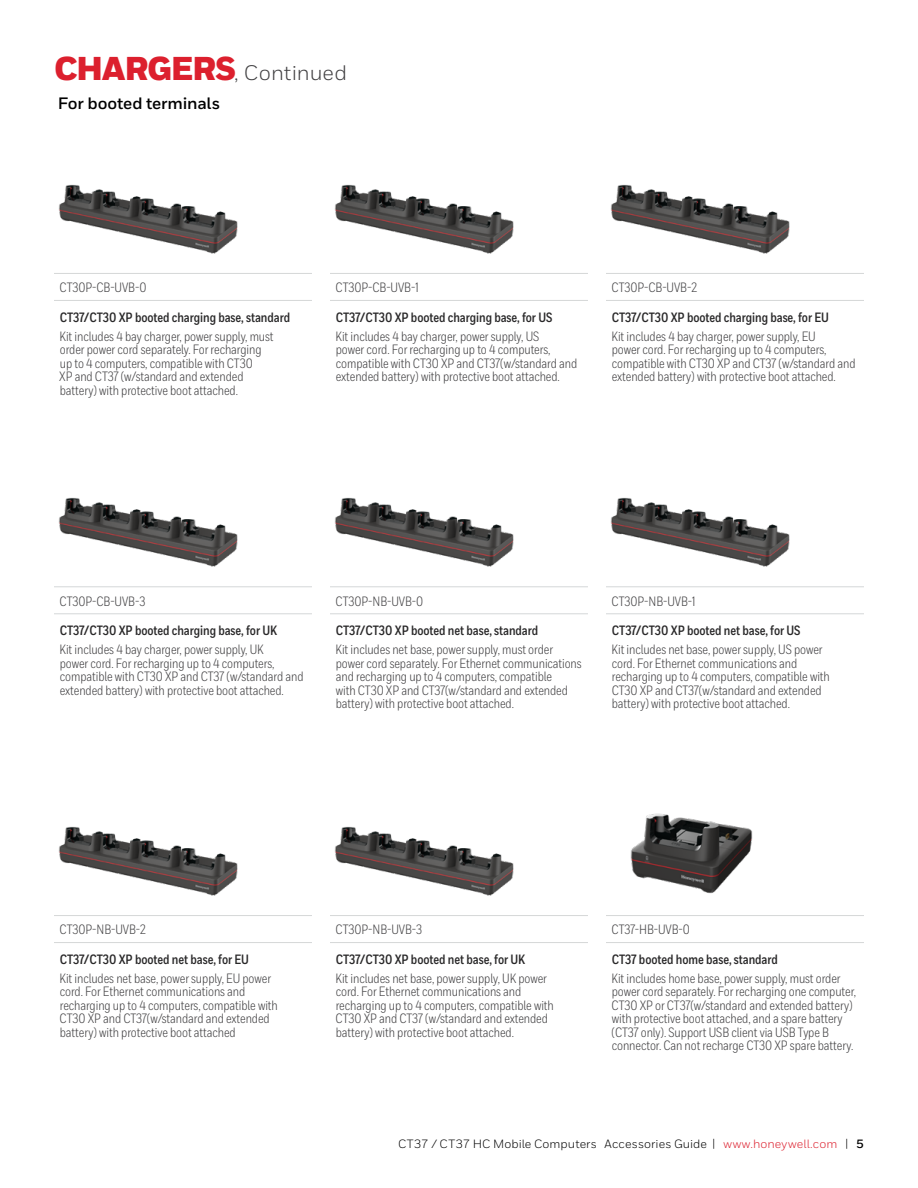
<style>
.page{position:relative;width:918px;height:1188px;background:#fff}
.page>*{position:absolute;margin:0;border:0;box-sizing:border-box;transform-origin:0 0}
.t1{font:21px "Honeywell Sans";color:#414042}
.t2{font:700 16.5px "Honeywell Sans";letter-spacing:-.01em;color:#000}
.t3{font:13.5px/13.5px "Honeywell Cond";letter-spacing:-.005em;color:#414042}
.t4{font:700 13.5px "Honeywell Cond";letter-spacing:-.005em;color:#292829}
.t5{font:12px "Honeywell Sans";letter-spacing:.01em;color:#000}
.s1{font-weight:900;font-size:33px;color:#dc202e}
.s2{color:#dc202e}
.s3{font-weight:700}
</style>
<div class="page">
<hr style="left:54px;top:273px;width:258px;height:1px;background:#d5d7d8">
<hr style="left:330px;top:273px;width:258px;height:1px;background:#d5d7d8">
<hr style="left:606px;top:273px;width:258px;height:1px;background:#d5d7d8">
<hr style="left:54px;top:300px;width:258px;height:1px;background:#d5d7d8">
<hr style="left:330px;top:300px;width:258px;height:1px;background:#d5d7d8">
<hr style="left:606px;top:300px;width:258px;height:1px;background:#d5d7d8">
<img style="left:58px;top:184px;width:180px;height:70px">
<img style="left:334px;top:184px;width:180px;height:70px">
<img style="left:610px;top:184px;width:180px;height:70px">
<hr style="left:54px;top:586px;width:258px;height:1px;background:#d5d7d8">
<hr style="left:330px;top:586px;width:258px;height:1px;background:#d5d7d8">
<hr style="left:606px;top:586px;width:258px;height:1px;background:#d5d7d8">
<hr style="left:54px;top:613px;width:258px;height:1px;background:#d5d7d8">
<hr style="left:330px;top:613px;width:258px;height:1px;background:#d5d7d8">
<hr style="left:606px;top:613px;width:258px;height:1px;background:#d5d7d8">
<img style="left:58px;top:497px;width:180px;height:70px">
<img style="left:334px;top:497px;width:180px;height:70px">
<img style="left:610px;top:497px;width:180px;height:70px">
<hr style="left:54px;top:915px;width:258px;height:1px;background:#d5d7d8">
<hr style="left:330px;top:915px;width:258px;height:1px;background:#d5d7d8">
<hr style="left:606px;top:915px;width:258px;height:1px;background:#d5d7d8">
<hr style="left:54px;top:942px;width:258px;height:1px;background:#d5d7d8">
<hr style="left:330px;top:942px;width:258px;height:1px;background:#d5d7d8">
<hr style="left:606px;top:942px;width:258px;height:1px;background:#d5d7d8">
<img style="left:58px;top:826px;width:180px;height:70px">
<img style="left:334px;top:826px;width:180px;height:70px">
<img style="left:630px;top:813px;width:123px;height:81px">
<h1 class="t1" style="left:54px;top:60px;width:294px"><span class="s1">CHARGERS</span>, Continued</h1>
<p class="t2" style="left:58px;top:93px;width:164px">For booted terminals</p>
<p class="t3" style="left:60px;top:281px;width:88px">CT30P-CB-UVB-0</p>
<p class="t3" style="left:336px;top:281px;width:85px">CT30P-CB-UVB-1</p>
<p class="t3" style="left:612px;top:281px;width:87px">CT30P-CB-UVB-2</p>
<p class="t4" style="left:60px;top:309px;width:232px">CT37/CT30 XP booted charging base, standard</p>
<p class="t3" style="left:59px;top:329px;width:216px">Kit includes 4 bay charger, power supply, must order power cord separately. For recharging up to 4 computers, compatible with CT30<br>XP and CT37 (w/standard and extended battery) with protective boot attached.</p>
<p class="t4" style="left:336px;top:309px;width:218px">CT37/CT30 XP booted charging base, for US</p>
<p class="t3" style="left:336px;top:329px;width:243px">Kit includes 4 bay charger, power supply, US<br>power cord. For recharging up to 4 computers, compatible with CT30 XP and CT37(w/standard and extended battery) with protective boot attached.</p>
<p class="t4" style="left:612px;top:309px;width:219px">CT37/CT30 XP booted charging base, for EU</p>
<p class="t3" style="left:612px;top:329px;width:245px">Kit includes 4 bay charger, power supply, EU<br>power cord. For recharging up to 4 computers, compatible with CT30 XP and CT37 (w/standard and extended battery) with protective boot attached.</p>
<p class="t3" style="left:60px;top:594px;width:87px">CT30P-CB-UVB-3</p>
<p class="t3" style="left:336px;top:594px;width:89px">CT30P-NB-UVB-0</p>
<p class="t3" style="left:612px;top:594px;width:85px">CT30P-NB-UVB-1</p>
<p class="t4" style="left:60px;top:622px;width:219px">CT37/CT30 XP booted charging base, for UK</p>
<p class="t3" style="left:60px;top:643px;width:245px">Kit includes 4 bay charger, power supply, UK<br>power cord. For recharging up to 4 computers, compatible with CT30 XP and CT37 (w/standard and extended battery) with protective boot attached.</p>
<p class="t4" style="left:612px;top:622px;width:190px">CT37/CT30 XP booted net base, for US</p>
<p class="t3" style="left:612px;top:643px;width:220px">Kit includes net base, power supply, US power cord. For Ethernet communications and recharging up to 4 computers, compatible with CT30 XP and CT37(w/standard and extended battery) with protective boot attached.</p>
<p class="t4" style="left:336px;top:622px;width:204px">CT37/CT30 XP booted net base, standard</p>
<p class="t3" style="left:336px;top:643px;width:248px">Kit includes net base, power supply, must order power cord separately. For Ethernet communications and recharging up to 4 computers, compatible<br>with CT30 XP and CT37(w/standard and extended battery) with protective boot attached.</p>
<p class="t3" style="left:60px;top:923px;width:88px">CT30P-NB-UVB-2</p>
<p class="t3" style="left:336px;top:923px;width:88px">CT30P-NB-UVB-3</p>
<p class="t3" style="left:612px;top:923px;width:80px">CT37-HB-UVB-0</p>
<p class="t4" style="left:60px;top:951px;width:191px">CT37/CT30 XP booted net base, for EU</p>
<p class="t3" style="left:60px;top:971px;width:220px">Kit includes net base, power supply, EU power cord. For Ethernet communications and recharging up to 4 computers, compatible with CT30 XP and CT37(w/standard and extended battery) with protective boot attached</p>
<p class="t4" style="left:336px;top:951px;width:191px">CT37/CT30 XP booted net base, for UK</p>
<p class="t3" style="left:336px;top:971px;width:220px">Kit includes net base, power supply, UK power cord. For Ethernet communications and recharging up to 4 computers, compatible with CT30 XP and CT37 (w/standard and extended battery) with protective boot attached.</p>
<p class="t4" style="left:612px;top:951px;width:168px">CT37 booted home base, standard</p>
<p class="t3" style="left:612px;top:971px;width:246px">Kit includes home base, power supply, must order power cord separately. For recharging one computer, CT30 XP or CT37(w/standard and extended battery) with protective boot attached, and a spare battery (CT37 only). Support USB client via USB Type B connector. Can not recharge CT30 XP spare battery.</p>
<p class="t5" style="left:398px;top:1136px;width:467px">CT37 / CT37 HC Mobile Computers Accessories Guide | <span class="s2">www.honeywell.com</span> | <span class="s3">5</span></p>
</div>
